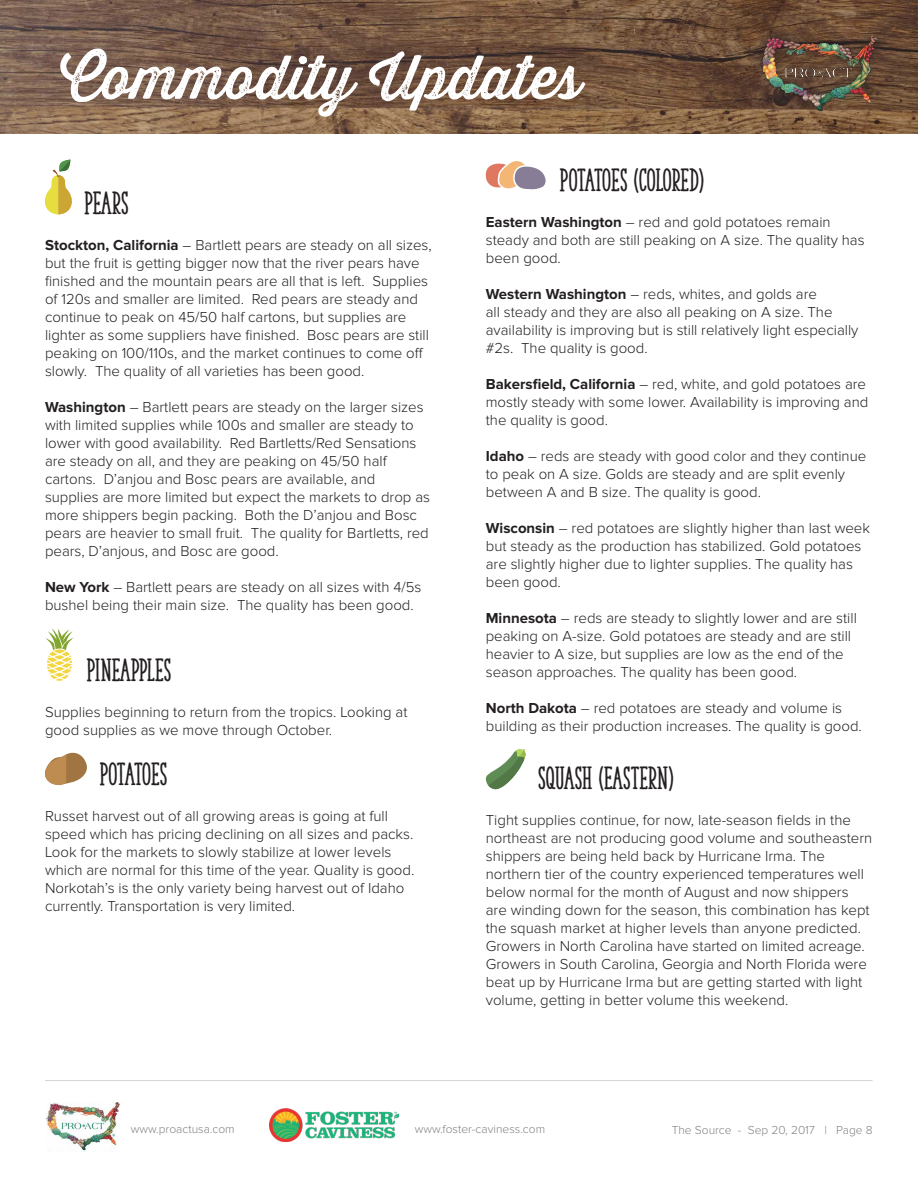
<style>
.page{position:relative;width:918px;height:1188px;background:#fff}
.page>*{position:absolute;margin:0;border:0;box-sizing:border-box;transform-origin:0 0}
.t1{font:60px "Thirsty Rough Reg One";color:#fff}
.t2{font:30px "The Serif Hand Extrablack";color:#231f20}
.t3{font:30px "The Serif Hand Extrablack";letter-spacing:-.02em;color:#231f20}
.t4{font:700 27px "Proxima Nova";color:#fff}
.t5{font:300 15px/18px "Proxima Nova";color:#231f20}
.t6{font:300 12px "Proxima Nova";color:#808285}
.s1{font-weight:700}
</style>
<div class="page">
<hr style="left:45px;top:1080px;width:828px;height:1px;background:#d1d2d4">
<img style="left:0;top:0;width:918px;height:134px">
<div style="left:752px;top:25px;width:133px;height:94px;background:#231f20;opacity:.6"></div>
<img style="left:761px;top:36px;width:115px;height:76px">
<img style="left:46px;top:1102px;width:74px;height:49px">
<img style="left:270px;top:1109px;width:130px;height:34px">
<svg style="left:45px;top:159px;width:27px;height:55px"></svg>
<svg style="left:45px;top:628px;width:29px;height:53px"></svg>
<svg style="left:45px;top:752px;width:42px;height:33px"></svg>
<svg style="left:485px;top:161px;width:61px;height:29px"></svg>
<svg style="left:485px;top:749px;width:41px;height:41px"></svg>
<h1 class="t1" style="left:60px;top:33px;width:523px">Commodity Updates</h1>
<h3 class="t4" style="left:216px;top:80px;width:160px">Sep 20, 2017</h3>
<h2 class="t2" style="left:85px;top:185px;width:46px">PEARS</h2>
<p class="t5" style="left:45px;top:237px;width:388px"><span class="s1">Stockton, California</span> – Bartlett pears are steady on all sizes, but the fruit is getting bigger now that the river pears have finished and the mountain pears are all that is left. Supplies of 120s and smaller are limited. Red pears are steady and continue to peak on 45/50 half cartons, but supplies are lighter as some suppliers have finished. Bosc pears are still peaking on 100/110s, and the market continues to come off slowly. The quality of all varieties has been good.</p>
<p class="t5" style="left:45px;top:399px;width:387px"><span class="s1">Washington</span> – Bartlett pears are steady on the larger sizes with limited supplies while 100s and smaller are steady to lower with good availability. Red Bartletts/Red Sensations are steady on all, and they are peaking on 45/50 half cartons. D’anjou and Bosc pears are available, and supplies are more limited but expect the markets to drop as more shippers begin packing. Both the D’anjou and Bosc pears are heavier to small fruit. The quality for Bartletts, red pears, D’anjous, and Bosc are good.</p>
<p class="t5" style="left:45px;top:579px;width:378px"><span class="s1">New York</span> – Bartlett pears are steady on all sizes with 4/5s bushel being their main size. The quality has been good.</p>
<h2 class="t2" style="left:87px;top:652px;width:86px">PINEAPPLES</h2>
<p class="t5" style="left:45px;top:703px;width:364px">Supplies beginning to return from the tropics. Looking at good supplies as we move through October.</p>
<h2 class="t3" style="left:100px;top:756px;width:69px">POTATOES</h2>
<p class="t5" style="left:45px;top:808px;width:371px">Russet harvest out of all growing areas is going at full speed which has pricing declining on all sizes and packs.<br>Look for the markets to slowly stabilize at lower levels which are normal for this time of the year. Quality is good.<br>Norkotah’s is the only variety being harvest out of Idaho currently. Transportation is very limited.</p>
<h2 class="t2" style="left:560px;top:162px;width:145px">POTATOES (COLORED)</h2>
<p class="t5" style="left:486px;top:213px;width:380px"><span class="s1">Eastern Washington</span> – red and gold potatoes remain steady and both are still peaking on A size. The quality has been good.</p>
<p class="t5" style="left:486px;top:285px;width:374px"><span class="s1">Western Washington</span> – reds, whites, and golds are<br>all steady and they are also all peaking on A size. The availability is improving but is still relatively light especially #2s. The quality is good.</p>
<p class="t5" style="left:486px;top:375px;width:384px"><span class="s1">Bakersfield, California</span> – red, white, and gold potatoes are mostly steady with some lower. Availability is improving and the quality is good.</p>
<p class="t5" style="left:486px;top:447px;width:382px"><span class="s1">Idaho</span> – reds are steady with good color and they continue to peak on A size. Golds are steady and are split evenly between A and B size. The quality is good.</p>
<p class="t5" style="left:486px;top:519px;width:386px"><span class="s1">Wisconsin</span> – red potatoes are slightly higher than last week but steady as the production has stabilized. Gold potatoes are slightly higher due to lighter supplies. The quality has been good.</p>
<p class="t5" style="left:486px;top:609px;width:373px"><span class="s1">Minnesota</span> – reds are steady to slightly lower and are still peaking on A-size. Gold potatoes are steady and are still heavier to A size, but supplies are low as the end of the season approaches. The quality has been good.</p>
<p class="t5" style="left:486px;top:699px;width:378px"><span class="s1">North Dakota</span> – red potatoes are steady and volume is building as their production increases. The quality is good.</p>
<h2 class="t2" style="left:538px;top:760px;width:137px">SQUASH (EASTERN)</h2>
<p class="t5" style="left:486px;top:812px;width:388px">Tight supplies continue, for now, late-season fields in the northeast are not producing good volume and southeastern shippers are being held back by Hurricane Irma. The northern tier of the country experienced temperatures well below normal for the month of August and now shippers are winding down for the season, this combination has kept the squash market at higher levels than anyone predicted.<br>Growers in North Carolina have started on limited acreage.<br>Growers in South Carolina, Georgia and North Florida were beat up by Hurricane Irma but are getting started with light volume, getting in better volume this weekend.</p>
<p class="t6" style="left:131px;top:1124px;width:105px">www.proactusa.com</p>
<p class="t6" style="left:415px;top:1124px;width:132px">www.foster-caviness.com</p>
<p class="t6" style="left:672px;top:1124px;width:202px">The Source - Sep 20, 2017 | Page 8</p>
</div>
